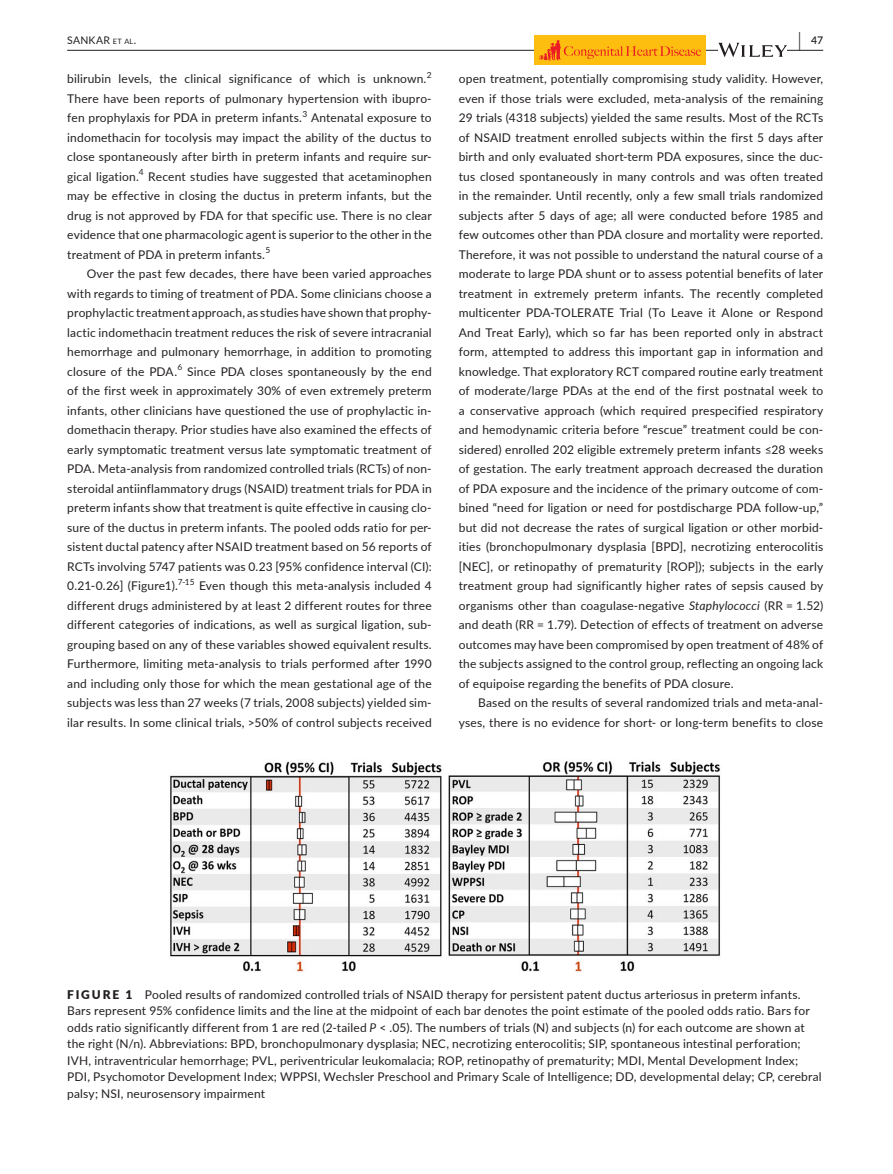
<style>
.page{position:relative;width:893px;height:1174px;background:#fff}
.page>*{position:absolute;margin:0;border:0;box-sizing:border-box;transform-origin:0 0}
.t1{font:600 19.5px "Lato";color:#231f20;scale:.48 1}
.t2{font:12px/19.5px "Lato";letter-spacing:.015em;color:#231f20;text-align:justify}
.t3{font:10.5px "Lato";letter-spacing:.025em;color:#231f20}
.t4{font:600 10.5px "Lato";color:#231f20}
.s1{font-style:inherit}
.s2{font-size:7.35px}
.s3{font-style:italic}
.s4{font-weight:900}
</style>
<div class="page">
<hr style="left:67px;top:50px;width:756px;height:1px;background:#231f20">
<div style="left:535px;top:35px;width:171px;height:30px;background:#fdbe10"></div>
<svg style="left:564px;top:46px;width:137px;height:13px"></svg>
<img style="left:540px;top:40px;width:20px;height:21px">
<svg style="left:718px;top:43px;width:69px;height:14px"></svg>
<img style="left:170px;top:761px;width:550px;height:211px">
<h1 class="t1" style="left:798px;top:26px;width:7px">|</h1>
<p class="t3" style="left:67px;top:33px;width:71px"><span class="s1">S</span>ANKAR <span class="s2">et al</span><span class="s1">.</span></p>
<p class="t4" style="left:811px;top:33px;width:14px">47</p>
<p class="t2" style="left:67px;top:68px;width:366px">bilirubin levels, the clinical significance of which is unknown.<sup>2<br></sup>There have been reports of pulmonary hypertension with ibupro‐ fen prophylaxis for PDA in preterm infants.<sup>3</sup> Antenatal exposure to indomethacin for tocolysis may impact the ability of the ductus to close spontaneously after birth in preterm infants and require sur‐ gical ligation.<sup>4</sup> Recent studies have suggested that acetaminophen may be effective in closing the ductus in preterm infants, but the drug is not approved by FDA for that specific use. There is no clear evidence that one pharmacologic agent is superior to the other in the treatment of PDA in preterm infants.<sup>5</sup></p>
<p class="t2" style="left:67px;top:263px;width:366px;text-indent:20px">Over the past few decades, there have been varied approaches with regards to timing of treatment of PDA. Some clinicians choose a prophylactic treatment approach, as studies have shown that prophy‐ lactic indomethacin treatment reduces the risk of severe intracranial hemorrhage and pulmonary hemorrhage, in addition to promoting closure of the PDA.<sup>6</sup> Since PDA closes spontaneously by the end of the first week in approximately 30% of even extremely preterm infants, other clinicians have questioned the use of prophylactic in‐ domethacin therapy. Prior studies have also examined the effects of early symptomatic treatment versus late symptomatic treatment of PDA. Meta‐analysis from randomized controlled trials (RCTs) of non‐ steroidal antiinflammatory drugs (NSAID) treatment trials for PDA in preterm infants show that treatment is quite effective in causing clo‐ sure of the ductus in preterm infants. The pooled odds ratio for per‐ sistent ductal patency after NSAID treatment based on 56 reports of RCTs involving 5747 patients was 0.23 [95% confidence interval (CI):<br>0.21‐0.26] (Figure1).<sup>7-15</sup> Even though this meta‐analysis included 4 different drugs administered by at least 2 different routes for three different categories of indications, as well as surgical ligation, sub‐ grouping based on any of these variables showed equivalent results.<br>Furthermore, limiting meta‐analysis to trials performed after 1990 and including only those for which the mean gestational age of the subjects was less than 27 weeks (7 trials, 2008 subjects) yielded sim‐ ilar results. In some clinical trials, &gt;50% of control subjects received</p>
<p class="t2" style="left:459px;top:68px;width:366px">open treatment, potentially compromising study validity. However, even if those trials were excluded, meta‐analysis of the remaining 29 trials (4318 subjects) yielded the same results. Most of the RCTs of NSAID treatment enrolled subjects within the first 5 days after birth and only evaluated short‐term PDA exposures, since the duc‐ tus closed spontaneously in many controls and was often treated in the remainder. Until recently, only a few small trials randomized subjects after 5 days of age; all were conducted before 1985 and few outcomes other than PDA closure and mortality were reported.<br>Therefore, it was not possible to understand the natural course of a moderate to large PDA shunt or to assess potential benefits of later treatment in extremely preterm infants. The recently completed multicenter PDA‐TOLERATE Trial (To Leave it Alone or Respond And Treat Early), which so far has been reported only in abstract form, attempted to address this important gap in information and knowledge. That exploratory RCT compared routine early treatment of moderate/large PDAs at the end of the first postnatal week to a conservative approach (which required prespecified respiratory and hemodynamic criteria before “rescue” treatment could be con‐ sidered) enrolled 202 eligible extremely preterm infants ≤28 weeks of gestation. The early treatment approach decreased the duration of PDA exposure and the incidence of the primary outcome of com‐ bined “need for ligation or need for postdischarge PDA follow‐up,” but did not decrease the rates of surgical ligation or other morbid‐ ities (bronchopulmonary dysplasia [BPD], necrotizing enterocolitis [NEC], or retinopathy of prematurity [ROP]); subjects in the early treatment group had significantly higher rates of sepsis caused by organisms other than coagulase‐negative <span class="s3">Staphylococci</span> (RR = 1.52) and death (RR = 1.79). Detection of effects of treatment on adverse outcomes may have been compromised by open treatment of 48% of the subjects assigned to the control group, reflecting an ongoing lack of equipoise regarding the benefits of PDA closure.</p>
<p class="t2" style="left:459px;top:692px;width:366px;text-align:right">Based on the results of several randomized trials and meta‐anal‐ yses, there is no evidence for short‐ or long‐term benefits to close</p>
<p class="t2" style="left:67px;top:985px;width:756px;line-height:16.5px;text-align:left"><span class="s4">FIGURE 1</span> Pooled results of randomized controlled trials of NSAID therapy for persistent patent ductus arteriosus in preterm infants.<br>Bars represent 95% confidence limits and the line at the midpoint of each bar denotes the point estimate of the pooled odds ratio. Bars for odds ratio significantly different from 1 are red (2‐tailed <span class="s3">P</span> &lt; .05). The numbers of trials (N) and subjects (n) for each outcome are shown at the right (N/n). Abbreviations: BPD, bronchopulmonary dysplasia; NEC, necrotizing enterocolitis; SIP, spontaneous intestinal perforation; IVH, intraventricular hemorrhage; PVL, periventricular leukomalacia; ROP, retinopathy of prematurity; MDI, Mental Development Index; PDI, Psychomotor Development Index; WPPSI, Wechsler Preschool and Primary Scale of Intelligence; DD, developmental delay; CP, cerebral</p>
</div>
